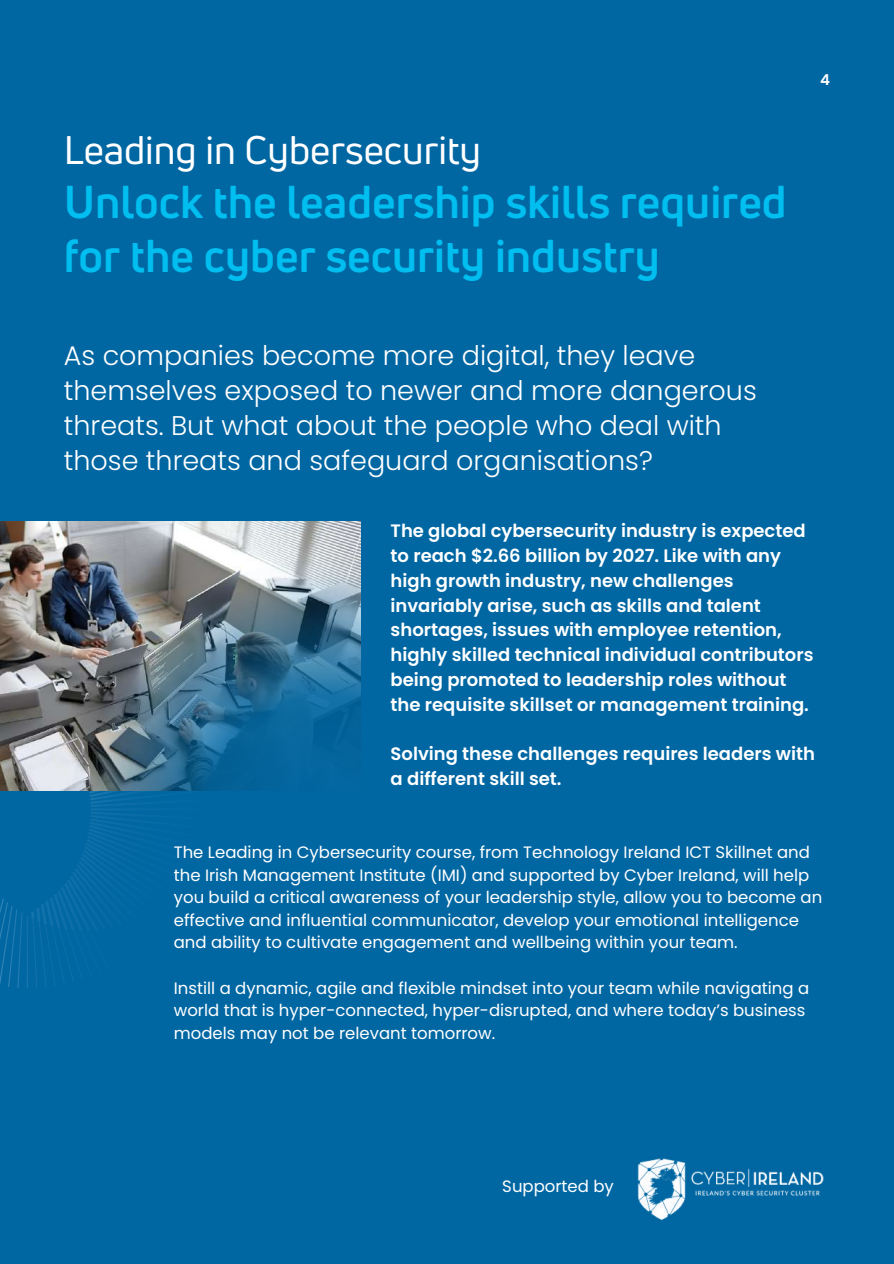
<style>
.page{position:relative;width:894px;height:1264px;background:#fff}
.page>*{position:absolute;margin:0;border:0;box-sizing:border-box;transform-origin:0 0}
.t1{font:700 45px/54px "Uni Neue";color:#00bef0}
.t2{font:39px "Uni Neue";color:#fff}
.t3{font:300 27px/35px "Poppins";color:#fff}
.t4{font:600 18px/24.8px "Poppins";color:#fff}
.t5{font:16.5px/22.5px "Poppins";color:#fff}
.t6{font:600 15px "Poppins";color:#fff}
</style>
<div class="page">
<div style="left:0;top:0;width:893px;height:1263px;background:#0067a3"></div>
<img style="left:0;top:521px;width:360px;height:269px">
<img style="left:70px;top:559px;width:291px;height:423px">
<img style="left:637px;top:1158px;width:187px;height:63px">
<h2 class="t2" style="left:64px;top:123px;width:418px">Leading in Cybersecurity</h2>
<h1 class="t1" style="left:64px;top:174px;width:724px">Unlock the leadership skills required for the cyber security industry</h1>
<h3 class="t3" style="left:64px;top:338px;width:694px">As companies become more digital, they leave themselves exposed to newer and more dangerous threats. But what about the people who deal with those threats and safeguard organisations?</h3>
<p class="t6" style="left:820px;top:70px;width:11px">4</p>
<p class="t4" style="left:390px;top:518px;width:424px">The global cybersecurity industry is expected to reach $2.66 billion by 2027. Like with any high growth industry, new challenges invariably arise, such as skills and talent shortages, issues with employee retention, highly skilled technical individual contributors being promoted to leadership roles without the requisite skillset or management training.</p>
<p class="t4" style="left:390px;top:741px;width:425px">Solving these challenges requires leaders with a different skill set.</p>
<p class="t5" style="left:174px;top:841px;width:649px">The Leading in Cybersecurity course, from Technology Ireland ICT Skillnet and the Irish Management Institute (IMI) and supported by Cyber Ireland, will help you build a critical awareness of your leadership style, allow you to become an effective and influential communicator, develop your emotional intelligence and ability to cultivate engagement and wellbeing within your team.</p>
<p class="t5" style="left:174px;top:976px;width:636px">Instill a dynamic, agile and flexible mindset into your team while navigating a world that is hyper-connected, hyper-disrupted, and where today’s business models may not be relevant tomorrow.</p>
<p class="t5" style="left:502px;top:1174px;width:113px">Supported by</p>
</div>
